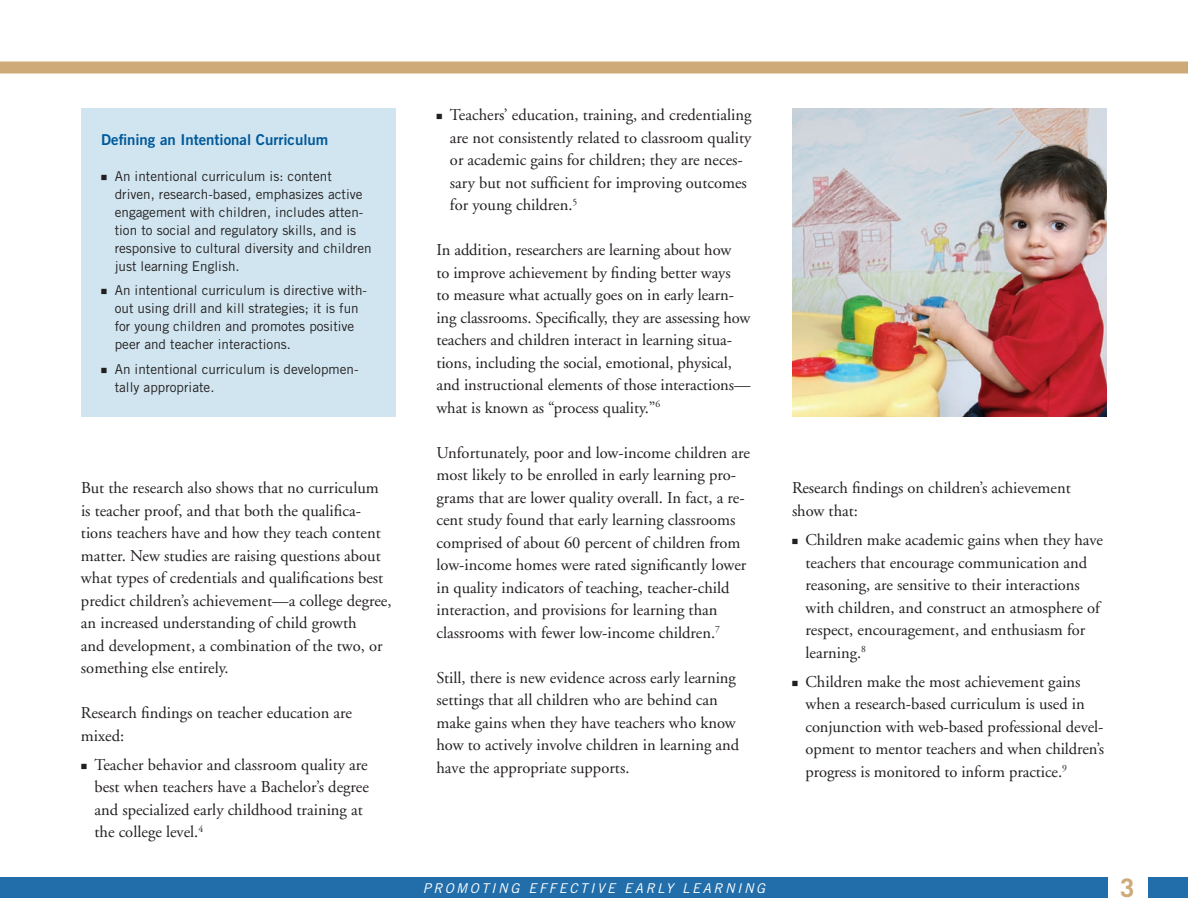
<style>
.page{position:relative;width:1188px;height:918px;background:#fff}
.page>*{position:absolute;margin:0;border:0;box-sizing:border-box;transform-origin:0 0}
.t1{font:700 25.5px "Trade Gothic";color:#ceaa78}
.t2{font:16.5px/22.5px "Adobe Garamond";color:#231f20}
.t3{font:15px "Trade Gothic Bold Two";color:#00599b}
.t4{font:13.5px/18px "Trade Gothic";color:#231f20}
.t5{font:italic 13.5px "Trade Gothic";letter-spacing:.18em;color:#fff}
</style>
<div class="page">
<div style="left:0;top:878px;width:1188px;height:20px;background:#216eaa"></div>
<div style="left:0;top:62px;width:1188px;height:12px;background:#ceaa78"></div>
<div style="left:1108px;top:864px;width:39px;height:45px;background:#fff"></div>
<div style="left:81px;top:108px;width:315px;height:309px;background:#d0e5ef"></div>
<img style="left:792px;top:108px;width:315px;height:309px">
<p class="t3" style="left:101px;top:130px;width:229px">Defining an Intentional Curriculum</p>
<p class="t4" style="left:115px;top:167px;width:258px">An intentional curriculum is: content driven, research-based, emphasizes active engagement with children, includes atten&shy;tion to social and regulatory skills, and is responsive to cultural diversity and children just learning English.</p>
<p class="t4" style="left:115px;top:281px;width:254px">An intentional curriculum is directive with&shy;out using drill and kill strategies; it is fun for young children and promotes positive peer and teacher interactions.</p>
<p class="t4" style="left:115px;top:360px;width:245px">An intentional curriculum is developmen&shy;tally appropriate.</p>
<p class="t2" style="left:81px;top:477px;width:312px">But the research also shows that no curriculum is teacher proof, and that both the qualifica&shy;tions teachers have and how they teach content matter. New studies are raising questions about what types of credentials and qualifications best predict children’s achievement—a college degree, an increased understanding of child growth<br>and development, a combination of the two, or something else entirely.</p>
<p class="t2" style="left:81px;top:702px;width:273px">Research findings on teacher education are mixed:</p>
<p class="t2" style="left:94px;top:754px;width:276px">Teacher behavior and classroom quality are best when teachers have a Bachelor’s degree and specialized early childhood training at the college level.<sup>4</sup></p>
<p class="t2" style="left:450px;top:104px;width:303px">Teachers’ education, training, and credentialing are not consistently related to classroom quality or academic gains for children; they are neces&shy;sary but not sufficient for improving outcomes for young children.<sup>5</sup></p>
<p class="t2" style="left:436px;top:239px;width:316px">In addition, researchers are learning about how<br>to improve achievement by finding better ways<br>to measure what actually goes on in early learn&shy;ing classrooms. Specifically, they are assessing how teachers and children interact in learning situa&shy;tions, including the social, emotional, physical, and instructional elements of those interactions— what is known as “process quality.”<sup>6</sup></p>
<p class="t2" style="left:436px;top:442px;width:315px">Unfortunately, poor and low-income children are most likely to be enrolled in early learning pro&shy;grams that are lower quality overall. In fact, a re&shy;cent study found that early learning classrooms comprised of about 60 percent of children from low-income homes were rated significantly lower in quality indicators of teaching, teacher-child interaction, and provisions for learning than classrooms with fewer low-income children.<sup>7</sup></p>
<p class="t2" style="left:436px;top:667px;width:304px">Still, there is new evidence across early learning settings that all children who are behind can make gains when they have teachers who know how to actively involve children in learning and have the appropriate supports.</p>
<p class="t2" style="left:792px;top:477px;width:280px">Research findings on children’s achievement show that:</p>
<p class="t2" style="left:805px;top:529px;width:299px">Children make academic gains when they have teachers that encourage communication and reasoning, are sensitive to their interactions with children, and construct an atmosphere of respect, encouragement, and enthusiasm for learning.<sup>8</sup></p>
<p class="t2" style="left:805px;top:671px;width:300px">Children make the most achievement gains when a research-based curriculum is used in conjunction with web-based professional devel&shy;opment to mentor teachers and when children’s progress is monitored to inform practice.<sup>9</sup></p>
<p class="t5" style="left:423px;top:880px;width:344px">PROMOTING EFFECTIVE EARLY LEARNING</p>
<h1 class="t1" style="left:1120px;top:872px;width:16px">3</h1>
</div>
